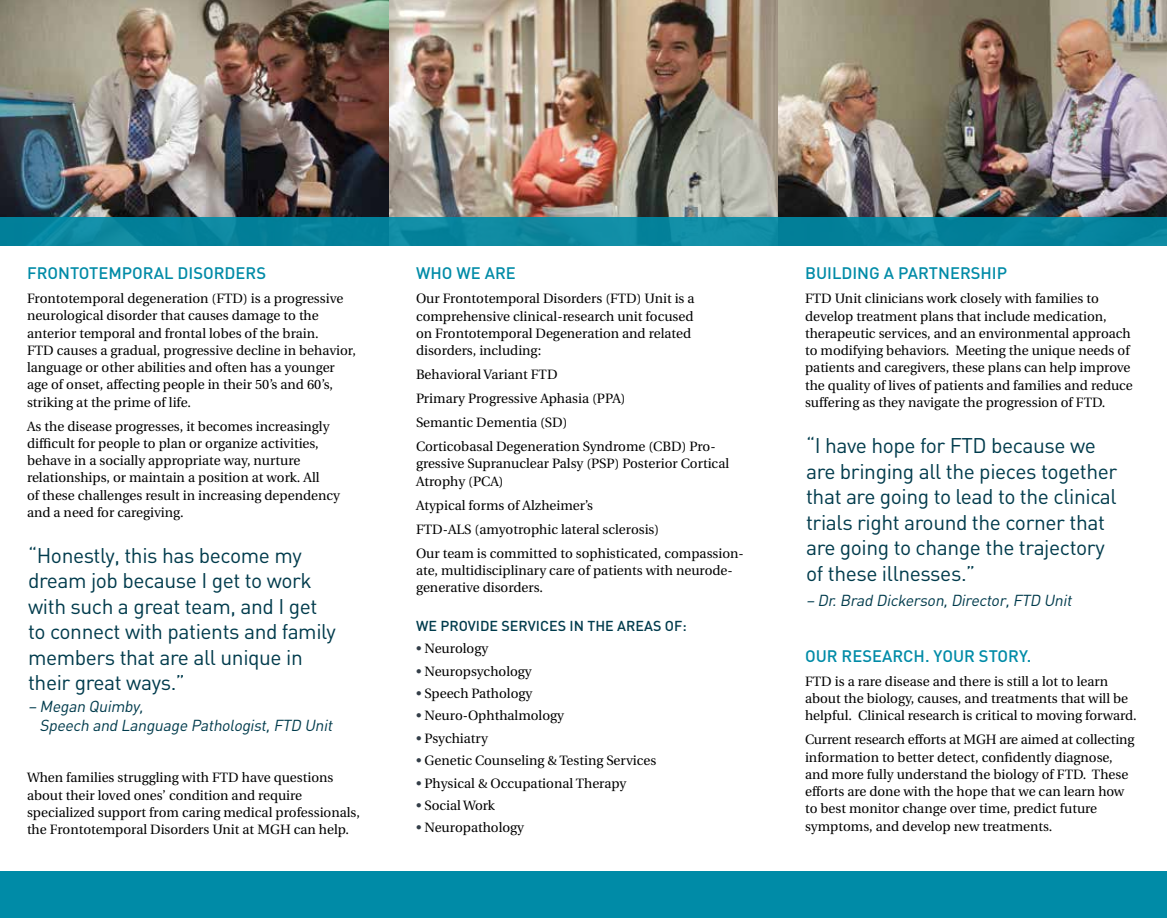
<style>
.page{position:relative;width:1167px;height:918px;background:#fff}
.page>*{position:absolute;margin:0;border:0;box-sizing:border-box;transform-origin:0 0}
.t1{font:21px/25.5px "DIN";letter-spacing:-.02em;color:#003b4c}
.t2{font:500 16.5px "DIN";color:#008ba7}
.t3{font:italic 15.75px/18.8px "DIN";color:#003b4c}
.t4{font:500 14.25px "DIN";color:#003b4c}
.t5{font:13.5px/17.2px "Utopia";color:#000}
.s1{color:#333e48}
</style>
<div class="page">
<div style="left:0;top:872px;width:1166px;height:46px;background:#008ba7"></div>
<img style="left:0;top:0;width:778px;height:217px">
<img style="left:778px;top:0;width:388px;height:217px">
<div style="left:0;top:217px;width:1166px;height:28px;background:linear-gradient(to right,#09859e,#08859e)"></div>
<p class="t2" style="left:27px;top:263px;width:240px">FRONTOTEMPORAL DISORDERS</p>
<p class="t5" style="left:27px;top:290px;width:330px">Frontotemporal degeneration (FTD) is a progressive neurological disorder that causes damage to the anterior temporal and frontal lobes of the brain.<br>FTD causes a gradual, progressive decline in behavior, language or other abilities and often has a younger age of onset, affecting people in their 50’s and 60’s, striking at the prime of life.</p>
<p class="t5" style="left:27px;top:418px;width:314px">As the disease progresses, it becomes increasingly difficult for people to plan or organize activities, behave in a socially appropriate way, nurture relationships, or maintain a position at work. All<br>of these challenges result in increasing dependency and a need for caregiving.</p>
<h1 class="t1" style="left:28px;top:542px;width:309px">“Honestly, this has become my dream job because I get to work with such a great team, and I get to connect with patients and family members that are all unique in their great ways.”</h1>
<p class="t3" style="left:40px;top:697px;width:297px;text-indent:-12px">– Megan Quimby,<br>Speech and Language Pathologist,FTD Unit</p>
<p class="t5" style="left:27px;top:769px;width:334px">When families struggling with FTD have questions about their loved ones’ condition and require specialized support from caring medical professionals, the Frontotemporal Disorders Unit at MGH can help.</p>
<p class="t2" style="left:416px;top:263px;width:101px">WHO WE ARE</p>
<p class="t5" style="left:416px;top:290px;width:280px">Our Frontotemporal Disorders (FTD) Unit is a comprehensive clinical-research unit focused on Frontotemporal Degeneration and related disorders, including:</p>
<p class="t5" style="left:416px;top:363px;width:301px;line-height:24px">Behavioral Variant FTD<br>Primary Progressive Aphasia (PPA)<br>Semantic Dementia (SD)<br>Corticobasal Degeneration Syndrome (CBD) Pro-</p>
<p class="t5" style="left:416px;top:455px;width:315px">gressive Supranuclear Palsy (PSP) Posterior Cortical<br>Atrophy (PCA)</p>
<p class="t5" style="left:416px;top:493px;width:329px;line-height:24px">Atypical forms of Alzheimer’s<br>FTD-ALS (amyotrophic lateral sclerosis)<br>Our team is committed to sophisticated, compassion-</p>
<p class="t5" style="left:416px;top:562px;width:318px">ate, multidisciplinary care of patients with neurode&shy;generative disorders.</p>
<p class="t4" style="left:416px;top:617px;width:272px">WE PROVIDE SERVICES IN THE AREAS OF:</p>
<p class="t5" style="left:416px;top:640px;width:74px"><span class="s1">•</span> Neurology</p>
<p class="t5" style="left:416px;top:663px;width:117px"><span class="s1">•</span> Neuropsychology</p>
<p class="t5" style="left:416px;top:685px;width:118px"><span class="s1">•</span> Speech Pathology</p>
<p class="t5" style="left:416px;top:708px;width:149px"><span class="s1">•</span> Neuro-Ophthalmology</p>
<p class="t5" style="left:416px;top:730px;width:73px"><span class="s1">•</span> Psychiatry</p>
<p class="t5" style="left:416px;top:752px;width:242px"><span class="s1">•</span> Genetic Counseling &amp; Testing Services</p>
<p class="t5" style="left:416px;top:775px;width:212px"><span class="s1">•</span> Physical &amp; Occupational Therapy</p>
<p class="t5" style="left:416px;top:797px;width:81px"><span class="s1">•</span> Social Work</p>
<p class="t5" style="left:416px;top:819px;width:110px"><span class="s1">•</span> Neuropathology</p>
<p class="t2" style="left:805px;top:263px;width:204px">BUILDING A PARTNERSHIP</p>
<p class="t5" style="left:805px;top:290px;width:329px">FTD Unit clinicians work closely with families to develop treatment plans that include medication, therapeutic services, and an environmental approach to modifying behaviors. Meeting the unique needs of patients and caregivers, these plans can help improve the quality of lives of patients and families and reduce suffering as they navigate the progression of FTD.</p>
<h1 class="t1" style="left:806px;top:433px;width:313px">“I have hope for FTD because we are bringing all the pieces together that are going to lead to the clinical trials right around the corner that are going to change the trajectory of these illnesses.”</h1>
<p class="t3" style="left:806px;top:591px;width:270px">– Dr.Brad Dickerson,Director,FTD Unit</p>
<p class="t2" style="left:805px;top:645px;width:228px">OUR RESEARCH. YOUR STORY.</p>
<p class="t5" style="left:805px;top:673px;width:333px">FTD is a rare disease and there is still a lot to learn about the biology, causes, and treatments that will be helpful. Clinical research is critical to moving forward.</p>
<p class="t5" style="left:805px;top:731px;width:331px">Current research efforts at MGH are aimed at collecting information to better detect, confidently diagnose, and more fully understand the biology of FTD. These efforts are done with the hope that we can learn how to best monitor change over time, predict future symptoms, and develop new treatments.</p>
</div>
